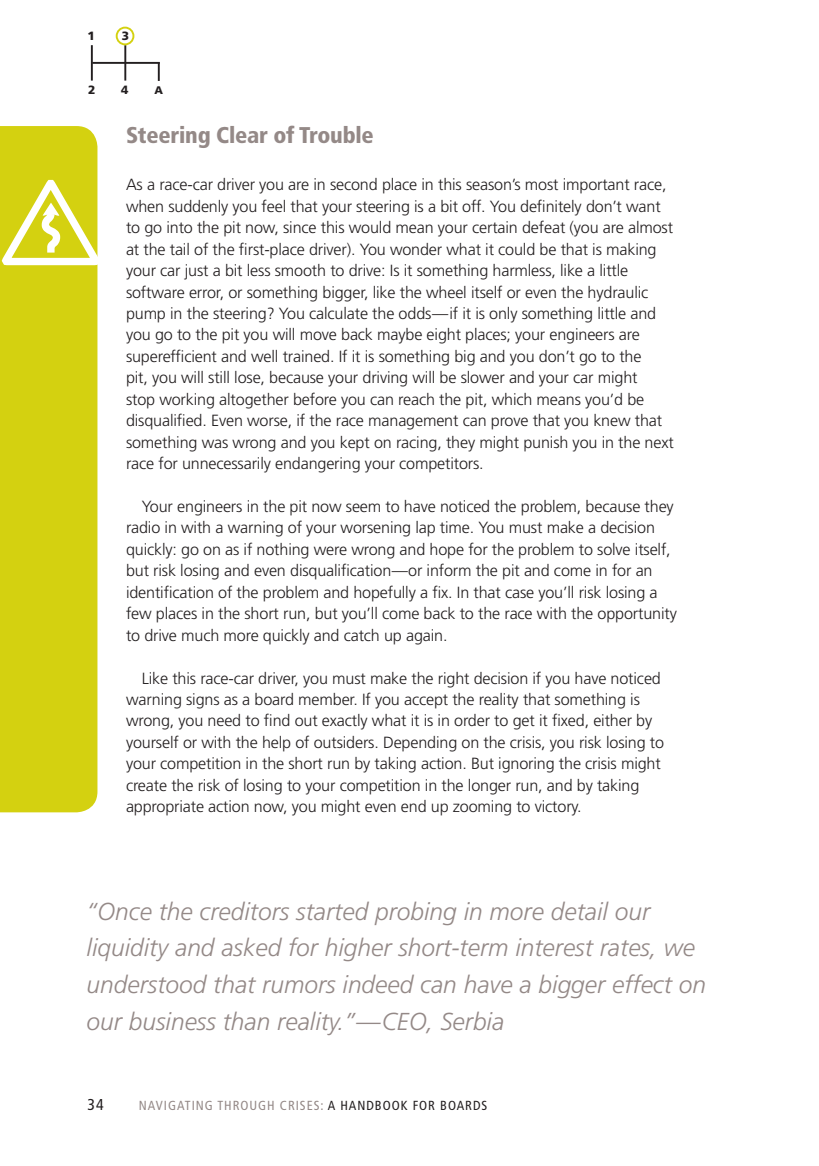
<style>
.page{position:relative;width:819px;height:1166px;background:#fff}
.page>*{position:absolute;margin:0;border:0;box-sizing:border-box;transform-origin:0 0}
.t1{font:italic 300 24.5px/36.8px "Frutiger LT Std";color:#948987}
.t2{font:900 condensed 22.75px "Frutiger LT Std";letter-spacing:-.01em;color:#948987}
.t3{font:300 16.1px/21.3px "Frutiger LT Std";letter-spacing:-.01em;color:#231f20}
.t4{font:condensed 15.75px "Frutiger LT Std";color:#231f20}
.t5{font:condensed 13.12px "Frutiger LT Std";letter-spacing:.075em;color:#948987}
.t6{font:900 11.9px "Frutiger LT Std";color:#231f20}
.t7{font:900 11.03px "Frutiger LT Std";color:#231f20}
.s1{color:#231f20}
</style>
<div class="page">
<hr style="left:92px;top:62px;width:68px;height:2px;background:#231f20">
<hr style="left:91px;top:45px;width:2px;height:36px;background:#231f20">
<hr style="left:124px;top:45px;width:2px;height:36px;background:#231f20">
<svg style="left:158px;top:62px;width:2px;height:19px"></svg>
<div style="left:116px;top:27px;width:18px;height:18px;border:2px solid #d4d110;border-radius:50%"></div>
<div style="left:0;top:126px;width:97px;height:686px;background:#d4d110"></div>
<svg style="left:0;top:177px;width:97px;height:91px"></svg>
<p class="t6" style="left:88px;top:29px;width:9px">1</p>
<p class="t6" style="left:122px;top:29px;width:9px">3</p>
<p class="t6" style="left:88px;top:83px;width:9px">2</p>
<p class="t6" style="left:121px;top:83px;width:9px">4</p>
<p class="t7" style="left:155px;top:83px;width:10px">A</p>
<h2 class="t2" style="left:126px;top:121px;width:249px">Steering Clear of Trouble</h2>
<p class="t3" style="left:126px;top:174px;width:549px">As a race-car driver you are in second place in this season’s most important race, when suddenly you feel that your steering is a bit off. You definitely don’t want to go into the pit now, since this would mean your certain defeat (you are almost at the tail of the first-place driver). You wonder what it could be that is making your car just a bit less smooth to drive: Is it something harmless, like a little software error, or something bigger, like the wheel itself or even the hydraulic pump in the steering? You calculate the odds — if it is only something little and you go to the pit you will move back maybe eight places; your engineers are superefficient and well trained. If it is something big and you don’t go to the<br>pit, you will still lose, because your driving will be slower and your car might<br>stop working altogether before you can reach the pit, which means you’d be disqualified. Even worse, if the race management can prove that you knew that something was wrong and you kept on racing, they might punish you in the next race for unnecessarily endangering your competitors.</p>
<p class="t3" style="left:126px;top:496px;width:552px;text-indent:16px">Your engineers in the pit now seem to have noticed the problem, because they radio in with a warning of your worsening lap time. You must make a decision quickly: go on as if nothing were wrong and hope for the problem to solve itself, but risk losing and even disqualification — or inform the pit and come in for an identification of the problem and hopefully a fix. In that case you’ll risk losing a few places in the short run, but you’ll come back to the race with the opportunity to drive much more quickly and catch up again.</p>
<p class="t3" style="left:126px;top:667px;width:540px;text-indent:16px">Like this race-car driver, you must make the right decision if you have noticed warning signs as a board member. If you accept the reality that something is wrong, you need to find out exactly what it is in order to get it fixed, either by yourself or with the help of outsiders. Depending on the crisis, you risk losing to your competition in the short run by taking action. But ignoring the crisis might create the risk of losing to your competition in the longer run, and by taking appropriate action now, you might even end up zooming to victory.</p>
<h1 class="t1" style="left:87px;top:893px;width:621px">“Once the creditors started probing in more detail our liquidity and asked for higher short-term interest rates, we understood that rumors indeed can have a bigger effect on our business than reality.” — CEO, Serbia</h1>
<p class="t4" style="left:88px;top:1095px;width:18px">34</p>
<p class="t5" style="left:139px;top:1098px;width:350px">NAVIGATING THROUGH CRISES: <span class="s1">A HANDBOOK FOR BOARDS</span></p>
</div>
